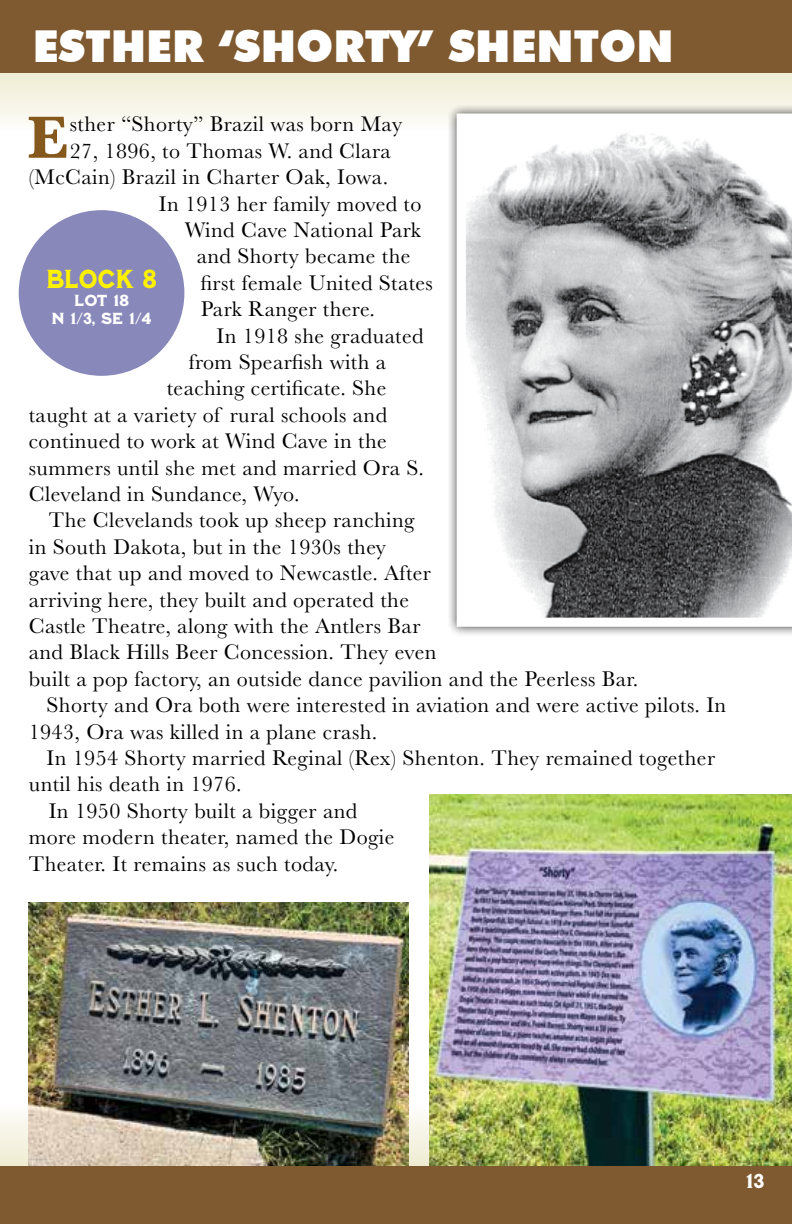
<style>
.page{position:relative;width:792px;height:1224px;background:#fff}
.page>*{position:absolute;margin:0;border:0;box-sizing:border-box;transform-origin:0 0}
.t1{font:700 61.8px "Baskerville";color:#85581d}
.t2{font:900 44px "Futura BT";color:#fff}
.t3{font:26px "Milkstore 03 Clean";letter-spacing:.015em;color:#fff200;scale:.89 1}
.t4{font:22px "Baskerville";letter-spacing:.02em;color:#000}
.t5{font:20px "Milkstore 03 Clean";color:#fff}
.t6{font:16px/18px "Milkstore 03 Clean";color:#fff;text-align:center}
</style>
<div class="page">
<div style="left:0;top:69px;width:792px;height:62px;background:linear-gradient(to bottom,#efebd0,#fdfcfa)"></div>
<div style="left:0;top:0;width:792px;height:73px;background:#7f5a30"></div>
<svg style="left:0;top:1105px;width:430px;height:61px"></svg>
<div style="left:0;top:1166px;width:792px;height:58px;background:#7f5a30"></div>
<div style="left:447px;top:104px;width:345px;height:533px;background:#000;opacity:.75"></div>
<svg style="left:452px;top:109px;width:340px;height:522px"></svg>
<div style="left:19px;top:210px;width:165px;height:166px;background:#8889ba;border-radius:50%"></div>
<img style="left:29px;top:903px;width:380px;height:263px">
<img style="left:430px;top:794px;width:362px;height:372px">
<h2 class="t2" style="left:33px;top:20px;width:642px">ESTHER ‘SHORTY’ SHENTON</h2>
<h1 class="t1" style="left:27px;top:95px;width:43px">E</h1>
<p class="t4" style="left:70px;top:110px;width:334px">sther “Shorty” Brazil was born May</p>
<p class="t4" style="left:70px;top:137px;width:322px">27, 1896, to Thomas W. and Clara</p>
<p class="t4" style="left:29px;top:163px;width:361px">(McCain) Brazil in Charter Oak, Iowa.</p>
<p class="t4" style="left:159px;top:189px;width:264px">In 1913 her family moved to</p>
<p class="t4" style="left:185px;top:216px;width:238px">Wind Cave National Park</p>
<p class="t4" style="left:197px;top:242px;width:215px">and Shorty became the</p>
<p class="t4" style="left:201px;top:269px;width:234px">first female United States</p>
<p class="t4" style="left:201px;top:295px;width:176px">Park Ranger there.</p>
<p class="t4" style="left:217px;top:321px;width:208px">In 1918 she graduated</p>
<p class="t4" style="left:189px;top:348px;width:199px">from Spearfish with a</p>
<p class="t4" style="left:167px;top:374px;width:221px">teaching certificate. She</p>
<p class="t4" style="left:29px;top:401px;width:360px">taught at a variety of rural schools and</p>
<p class="t4" style="left:29px;top:427px;width:360px">continued to work at Wind Cave in the</p>
<p class="t4" style="left:29px;top:453px;width:397px">summers until she met and married Ora S.</p>
<p class="t4" style="left:29px;top:480px;width:272px">Cleveland in Sundance, Wyo.</p>
<p class="t4" style="left:49px;top:506px;width:367px">The Clevelands took up sheep ranching</p>
<p class="t4" style="left:29px;top:533px;width:359px">in South Dakota, but in the 1930s they</p>
<p class="t4" style="left:29px;top:559px;width:404px">gave that up and moved to Newcastle. After</p>
<p class="t4" style="left:29px;top:585px;width:382px">arriving here, they built and operated the</p>
<p class="t4" style="left:29px;top:612px;width:393px">Castle Theatre, along with the Antlers Bar</p>
<p class="t4" style="left:29px;top:638px;width:409px">and Black Hills Beer Concession. They even</p>
<p class="t4" style="left:29px;top:665px;width:611px">built a pop factory, an outside dance pavilion and the Peerless Bar.</p>
<p class="t4" style="left:47px;top:691px;width:681px">Shorty and Ora both were interested in aviation and were active pilots. In</p>
<p class="t4" style="left:29px;top:717px;width:350px">1943, Ora was killed in a plane crash.</p>
<p class="t4" style="left:47px;top:744px;width:670px">In 1954 Shorty married Reginal (Rex) Shenton. They remained together</p>
<p class="t4" style="left:29px;top:770px;width:214px">until his death in 1976.</p>
<p class="t4" style="left:49px;top:797px;width:310px">In 1950 Shorty built a bigger and</p>
<p class="t4" style="left:29px;top:823px;width:367px">more modern theater, named the Dogie</p>
<p class="t4" style="left:29px;top:849px;width:311px">Theater. It remains as such today.</p>
<p class="t3" style="left:46px;top:263px;width:125px">Block 8</p>
<p class="t6" style="left:51px;top:291px;width:102px">LOT 18<br>N 1/3, SE 1/4</p>
<p class="t5" style="left:746px;top:1169px;width:19px">13</p>
</div>
